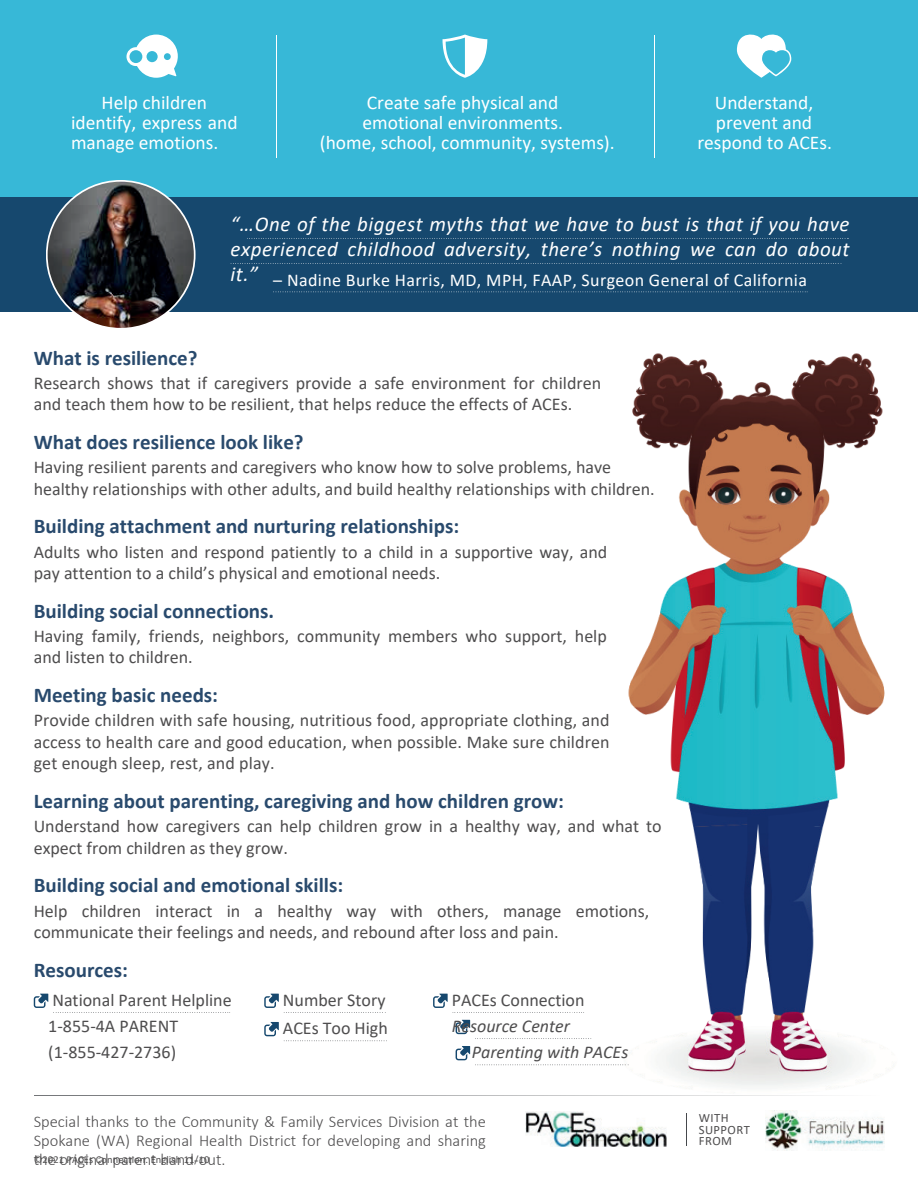
<style>
.page{position:relative;width:918px;height:1188px;background:#fff}
.page>*{position:absolute;margin:0;border:0;box-sizing:border-box;transform-origin:0 0}
.t1{font:700 21px "Calibri";color:#294a6d}
.t2{font:italic 21px/24.8px "Calibri";letter-spacing:.025em;color:#fff;text-align:justify}
.t3{font:19.5px/20.2px "Calibri";color:#fff;text-align:center}
.t4{font:18px/21.3px "Calibri";color:#4e4d4e}
.t5{font:18px "Calibri";letter-spacing:.02em;color:#fff}
.t6{font:italic 18px/25.8px "Calibri";color:#4e4d4e}
.t7{font:300 16.5px/19.2px "Calibri";color:#4e4d4e;text-align:justify}
.t8{font:12.75px/11.2px "Calibri";letter-spacing:.035em;color:#4e4d4e}
.t9{font:10.5px "Calibri";letter-spacing:.01em;color:#4e4d4e}
</style>
<div class="page">
<div style="left:0;top:0;width:918px;height:216px;background:#37b8d7"></div>
<div style="left:0;top:198px;width:918px;height:114px;background:#16486e"></div>
<img style="left:615px;top:353px;width:270px;height:736px">
<img style="left:765px;top:1110px;width:119px;height:41px">
<img style="left:526px;top:1111px;width:141px;height:35px">
<svg style="left:127px;top:35px;width:51px;height:43px"></svg>
<div style="left:147px;top:51px;width:11px;height:11px;background:#37b8d7;border-radius:50%"></div>
<div style="left:164px;top:53px;width:7px;height:7px;background:#37b8d7;border-radius:50%"></div>
<svg style="left:443px;top:35px;width:44px;height:43px"></svg>
<hr style="left:686px;top:1113px;width:1px;height:33px;background:#45484c">
<svg style="left:737px;top:34px;width:54px;height:44px"></svg>
<img style="left:46px;top:180px;width:150px;height:148px">
<svg style="left:34px;top:994px;width:196px;height:19px"></svg>
<hr style="left:276px;top:36px;width:1px;height:122px;background:#fff">
<svg style="left:264px;top:994px;width:122px;height:19px"></svg>
<svg style="left:264px;top:1022px;width:123px;height:19px"></svg>
<svg style="left:433px;top:994px;width:151px;height:19px"></svg>
<svg style="left:456px;top:1020px;width:135px;height:19px"></svg>
<svg style="left:456px;top:1046px;width:172px;height:19px"></svg>
<svg style="left:34px;top:1095px;width:789px;height:1px"></svg>
<svg style="left:231px;top:263px;width:610px;height:1px"></svg>
<svg style="left:247px;top:238px;width:602px;height:1px"></svg>
<svg style="left:273px;top:291px;width:534px;height:1px"></svg>
<hr style="left:654px;top:36px;width:1px;height:122px;background:#fff">
<p class="t3" style="left:71px;top:92px;width:168px;text-align:left;text-indent:31px">Help children identify, express and manage emotions.</p>
<p class="t3" style="left:320px;top:92px;width:296px">Create safe physical and<br>emotional environments.<br>(home, school, community, systems).</p>
<p class="t3" style="left:697px;top:92px;width:136px">Understand, prevent and respond to ACEs.</p>
<p class="t1" style="left:34px;top:343px;width:165px">What is resilience?</p>
<p class="t2" style="left:231px;top:211px;width:620px">“…One of the biggest myths that we have to bust is that if you have experienced childhood adversity, there’s nothing we can do about it.”</p>
<p class="t5" style="left:273px;top:268px;width:535px">– Nadine Burke Harris, MD, MPH, FAAP, Surgeon General of California</p>
<p class="t4" style="left:34px;top:372px;width:569px">Research shows that if caregivers provide a safe environment for children and teach them how to be resilient, that helps reduce the effects of ACEs.</p>
<p class="t1" style="left:34px;top:427px;width:271px">What does resilience look like?</p>
<p class="t4" style="left:34px;top:456px;width:623px">Having resilient parents and caregivers who know how to solve problems, have healthy relationships with other adults, and build healthy relationships with children.</p>
<p class="t1" style="left:34px;top:512px;width:427px">Building attachment and nurturing relationships:</p>
<p class="t4" style="left:34px;top:541px;width:575px">Adults who listen and respond patiently to a child in a supportive way, and pay attention to a child’s physical and emotional needs.</p>
<p class="t1" style="left:34px;top:596px;width:242px">Building social connections.</p>
<p class="t4" style="left:34px;top:625px;width:575px">Having family, friends, neighbors, community members who support, help and listen to children.</p>
<p class="t1" style="left:34px;top:680px;width:186px">Meeting basic needs:</p>
<p class="t4" style="left:34px;top:709px;width:577px;text-align:justify">Provide children with safe housing, nutritious food, appropriate clothing, and access to health care and good education, when possible. Make sure children get enough sleep, rest, and play.</p>
<p class="t1" style="left:34px;top:786px;width:532px">Learning about parenting, caregiving and how children grow:</p>
<p class="t4" style="left:34px;top:815px;width:629px">Understand how caregivers can help children grow in a healthy way, and what to expect from children as they grow.</p>
<p class="t1" style="left:34px;top:870px;width:311px">Building social and emotional skills:</p>
<p class="t4" style="left:34px;top:900px;width:617px">Help children interact in a healthy way with others, manage emotions, communicate their feelings and needs, and rebound after loss and pain.</p>
<p class="t1" style="left:34px;top:955px;width:96px">Resources:</p>
<p class="t4" style="left:48px;top:987px;width:185px;line-height:25.8px">National Parent Helpline<br>1-855-4A PARENT (1-855-427-2736)</p>
<p class="t4" style="left:283px;top:986px;width:106px;line-height:28.2px">Number Story<br>ACEs Too High</p>
<p class="t4" style="left:452px;top:989px;width:134px">PACEs Connection</p>
<p class="t6" style="left:472px;top:1012px;width:158px;text-indent:-20px">Resource Center<br>Parenting with PACEs</p>
<p class="t7" style="left:34px;top:1112px;width:454px">Special thanks to the Community &amp; Family Services Division at the Spokane (WA) Regional Health District for developing and sharing the original parent hand-out.</p>
<p class="t9" style="left:34px;top:1153px;width:177px">©2021 PACEs Connection. English 11/10</p>
<p class="t8" style="left:699px;top:1112px;width:53px">WITH<br>SUPPORT<br>FROM</p>
</div>
